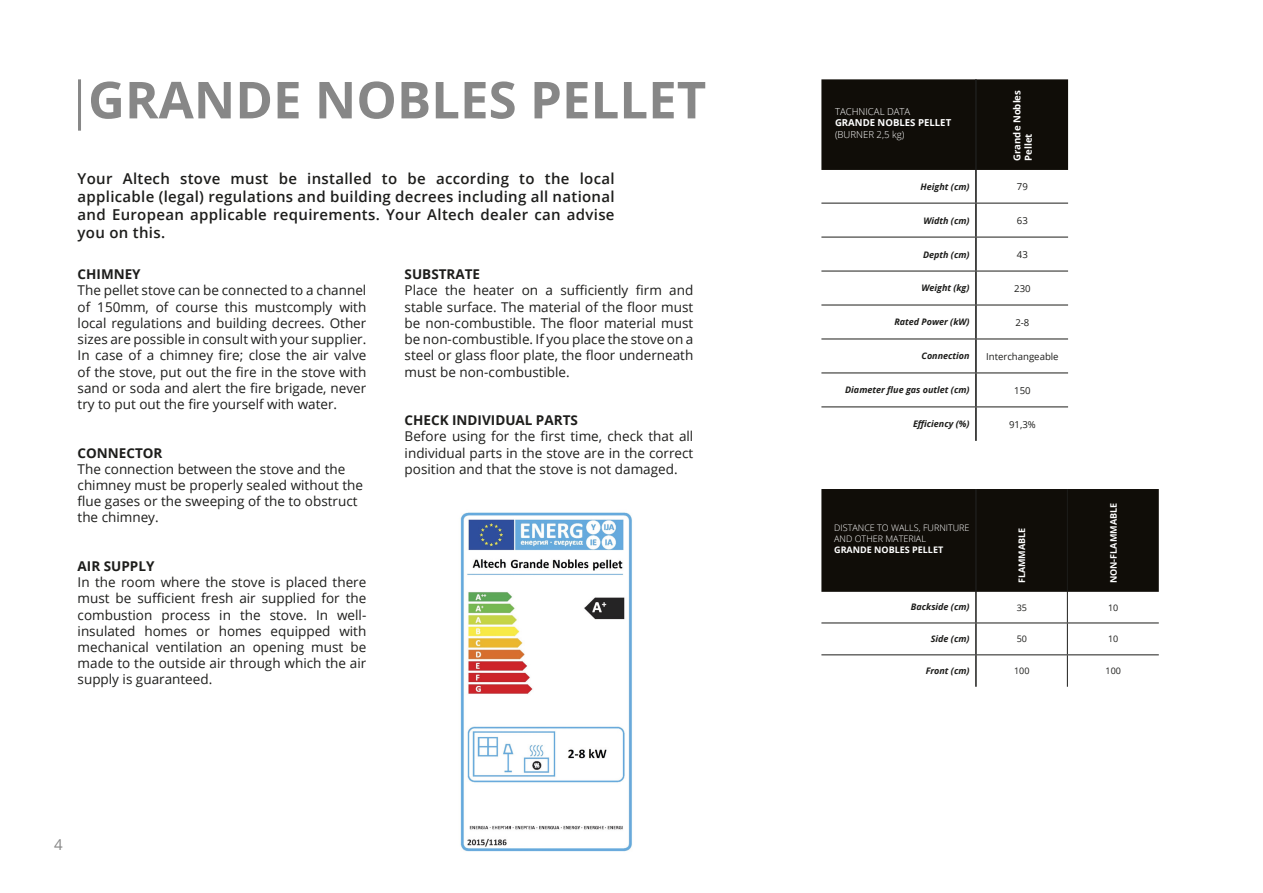
<style>
.page{position:relative;width:1263px;height:893px;background:#fff}
.page>*{position:absolute;margin:0;border:0;box-sizing:border-box;transform-origin:0 0}
.H3_-_White{font:700 51px "Open Sans";color:#878787}
.Basis_-_Altech_Grey{font:600 15px/18px "Open Sans";letter-spacing:.02em;color:#1d1d1b;text-align:justify}
.t1{font:15px "Open Sans";color:#878787}
.Basis_Streep_-_Altech_Grey{font:13.5px/16.2px "Open Sans";color:#1d1d1b;text-align:justify}
.Basis_Streep_-_Altech_Grey-2{font:700 13.5px "Open Sans";color:#1d1d1b}
.Table-Head-Vertical{font:700 9.6px "Open Sans";color:#fff}
.Table-body{font:9.6px "Open Sans";color:#1d1d1b}
.Table-Head-Vertical-2{font:300 9.6px "Open Sans";color:#fff}
.Table-Head-Horizontal{font:italic 700 9px "Open Sans";color:#1d1d1b}
.Table-Head-Vertical-3{font:300 9px "Open Sans";color:#fff}
.Table-Head-Vertical-4{font:700 9px "Open Sans";color:#fff}
.Table-body-2{font:9px "Open Sans";color:#1d1d1b}
</style>
<div class="page">
<hr style="left:78px;top:79px;width:3px;height:52px;background:#878787">
<div style="left:821px;top:79px;width:247px;height:91px;background:#100d08"></div>
<hr style="left:975px;top:79px;width:2px;height:91px;background:#1d1d1b">
<hr style="left:975px;top:170px;width:2px;height:33px;background:#1d1d1b">
<hr style="left:975px;top:204px;width:2px;height:33px;background:#1d1d1b">
<hr style="left:975px;top:237px;width:2px;height:34px;background:#1d1d1b">
<hr style="left:975px;top:271px;width:2px;height:34px;background:#1d1d1b">
<hr style="left:975px;top:305px;width:2px;height:34px;background:#1d1d1b">
<hr style="left:975px;top:339px;width:2px;height:34px;background:#1d1d1b">
<hr style="left:975px;top:373px;width:2px;height:33px;background:#1d1d1b">
<hr style="left:975px;top:407px;width:2px;height:34px;background:#1d1d1b">
<hr style="left:821px;top:203px;width:155px;height:1px;background:#1d1d1b">
<hr style="left:976px;top:203px;width:92px;height:1px;background:#1d1d1b">
<hr style="left:821px;top:237px;width:155px;height:1px;background:#1d1d1b">
<hr style="left:976px;top:237px;width:92px;height:1px;background:#1d1d1b">
<hr style="left:821px;top:271px;width:155px;height:1px;background:#1d1d1b">
<hr style="left:976px;top:271px;width:92px;height:1px;background:#1d1d1b">
<hr style="left:821px;top:305px;width:155px;height:1px;background:#1d1d1b">
<hr style="left:976px;top:305px;width:92px;height:1px;background:#1d1d1b">
<hr style="left:821px;top:339px;width:155px;height:1px;background:#1d1d1b">
<hr style="left:976px;top:339px;width:92px;height:1px;background:#1d1d1b">
<hr style="left:821px;top:373px;width:155px;height:1px;background:#1d1d1b">
<hr style="left:976px;top:373px;width:92px;height:1px;background:#1d1d1b">
<hr style="left:821px;top:406px;width:155px;height:1px;background:#1d1d1b">
<hr style="left:976px;top:406px;width:92px;height:1px;background:#1d1d1b">
<div style="left:821px;top:489px;width:338px;height:103px;background:#100d08"></div>
<hr style="left:975px;top:489px;width:2px;height:103px;background:#1d1d1b">
<hr style="left:975px;top:592px;width:2px;height:31px;background:#1d1d1b">
<hr style="left:975px;top:623px;width:2px;height:31px;background:#1d1d1b">
<hr style="left:975px;top:655px;width:2px;height:32px;background:#1d1d1b">
<hr style="left:1067px;top:489px;width:1px;height:103px;background:#1d1d1b">
<hr style="left:1067px;top:592px;width:1px;height:31px;background:#1d1d1b">
<hr style="left:821px;top:623px;width:155px;height:1px;background:#1d1d1b">
<hr style="left:976px;top:623px;width:91px;height:1px;background:#1d1d1b">
<hr style="left:1067px;top:623px;width:92px;height:1px;background:#1d1d1b">
<hr style="left:1067px;top:623px;width:1px;height:31px;background:#1d1d1b">
<hr style="left:821px;top:654px;width:155px;height:1px;background:#1d1d1b">
<hr style="left:976px;top:654px;width:91px;height:1px;background:#1d1d1b">
<hr style="left:1067px;top:654px;width:92px;height:1px;background:#1d1d1b">
<hr style="left:1067px;top:655px;width:1px;height:32px;background:#1d1d1b">
<img style="left:460px;top:512px;width:172px;height:340px">
<p class="H3_-_White" style="left:88px;top:64px;width:620px">GRANDE NOBLES PELLET</p>
<p class="Basis_-_Altech_Grey" style="left:78px;top:169px;width:538px">Your Altech stove must be installed to be according to the local applicable (legal) regulations and building decrees including all national and European applicable requirements. Your Altech dealer can advise you on this.</p>
<p class="Basis_Streep_-_Altech_Grey-2" style="left:78px;top:265px;width:65px">CHIMNEY</p>
<p class="Basis_Streep_-_Altech_Grey" style="left:78px;top:282px;width:290px">The pellet stove can be connected to a channel of 150mm, of course this mustcomply with local regulations and building decrees. Other sizes are possible in consult with your supplier.<br>In case of a chimney fire; close the air valve of the stove, put out the fire in the stove with sand or soda and alert the fire brigade, never try to put out the fire yourself with water.</p>
<p class="Basis_Streep_-_Altech_Grey-2" style="left:78px;top:443px;width:86px">CONNECTOR</p>
<p class="Basis_Streep_-_Altech_Grey" style="left:78px;top:460px;width:269px">The connection between the stove and the</p>
<p class="Basis_Streep_-_Altech_Grey" style="left:78px;top:477px;width:287px;text-align:left">chimney must be properly sealed without the flue gases or the sweeping of the to obstruct the chimney.</p>
<p class="Basis_Streep_-_Altech_Grey-2" style="left:78px;top:556px;width:78px">AIR SUPPLY</p>
<p class="Basis_Streep_-_Altech_Grey" style="left:78px;top:574px;width:290px">In the room where the stove is placed there must be sufficient fresh air supplied for the combustion process in the stove. In well&shy;insulated homes or homes equipped with mechanical ventilation an opening must be made to the outside air through which the air supply is guaranteed.</p>
<p class="Basis_Streep_-_Altech_Grey-2" style="left:405px;top:265px;width:77px">SUBSTRATE</p>
<p class="Basis_Streep_-_Altech_Grey" style="left:405px;top:282px;width:290px">Place the heater on a sufficiently firm and stable surface. The material of the floor must be non-combustible. The floor material must be non-combustible. If you place the stove on a steel or glass floor plate, the floor underneath must be non-combustible.</p>
<p class="Basis_Streep_-_Altech_Grey-2" style="left:405px;top:411px;width:175px">CHECK INDIVIDUAL PARTS</p>
<p class="Basis_Streep_-_Altech_Grey" style="left:405px;top:428px;width:290px">Before using for the first time, check that all individual parts in the stove are in the correct position and that the stove is not damaged.</p>
<p class="t1" style="left:54px;top:835px;width:10px">4</p>
<p class="Table-Head-Vertical-2" style="left:835px;top:104px;width:77px">TACHNICAL DATA</p>
<p class="Table-Head-Vertical" style="left:835px;top:116px;width:118px">GRANDE NOBLES PELLET</p>
<p class="Table-Head-Vertical-2" style="left:835px;top:127px;width:71px">(BURNER 2,5 kg)</p>
<p class="Table-Head-Vertical" style="left:1010px;top:161px;width:72px;rotate:-90deg">Grande Nobles</p>
<p class="Table-Head-Vertical" style="left:1021px;top:161px;width:29px;rotate:-90deg">Pellet</p>
<p class="Table-Head-Horizontal" style="left:921px;top:180px;width:50px">Height (cm)</p>
<p class="Table-body" style="left:1017px;top:180px;width:12px">79</p>
<p class="Table-Head-Horizontal" style="left:923px;top:214px;width:48px">Width (cm)</p>
<p class="Table-body" style="left:1017px;top:214px;width:12px">63</p>
<p class="Table-Head-Horizontal" style="left:923px;top:248px;width:48px">Depth (cm)</p>
<p class="Table-body" style="left:1017px;top:248px;width:12px">43</p>
<p class="Table-Head-Horizontal" style="left:921px;top:282px;width:50px">Weight (kg)</p>
<p class="Table-body" style="left:1014px;top:282px;width:18px">230</p>
<p class="Table-Head-Horizontal" style="left:894px;top:316px;width:77px">Rated Power (kW)</p>
<p class="Table-body" style="left:1015px;top:316px;width:16px">2-8</p>
<p class="Table-Head-Horizontal" style="left:921px;top:350px;width:50px">Connection</p>
<p class="Table-body" style="left:986px;top:350px;width:74px">Interchangeable</p>
<p class="Table-Head-Horizontal" style="left:845px;top:384px;width:126px">Diameter flue gas outlet (cm)</p>
<p class="Table-body" style="left:1014px;top:384px;width:18px">150</p>
<p class="Table-Head-Horizontal" style="left:913px;top:418px;width:58px">Efficiency (%)</p>
<p class="Table-body" style="left:1009px;top:418px;width:28px">91,3%</p>
<p class="Table-Head-Vertical-3" style="left:834px;top:521px;width:137px">DISTANCE TO WALLS, FURNITURE</p>
<p class="Table-Head-Vertical-3" style="left:834px;top:532px;width:93px">AND OTHER MATERIAL</p>
<p class="Table-Head-Vertical-4" style="left:834px;top:543px;width:111px">GRANDE NOBLES PELLET</p>
<p class="Table-Head-Vertical-4" style="left:1016px;top:583px;width:57px;rotate:-90deg">FLAMMABLE</p>
<p class="Table-Head-Vertical-4" style="left:1107px;top:583px;width:82px;rotate:-90deg">NON-FLAMMABLE</p>
<p class="Table-Head-Horizontal" style="left:911px;top:601px;width:60px">Backside (cm)</p>
<p class="Table-body-2" style="left:1017px;top:601px;width:12px">35</p>
<p class="Table-body-2" style="left:1108px;top:601px;width:12px">10</p>
<p class="Table-Head-Horizontal" style="left:931px;top:633px;width:40px">Side (cm)</p>
<p class="Table-body-2" style="left:1017px;top:633px;width:12px">50</p>
<p class="Table-body-2" style="left:1108px;top:633px;width:12px">10</p>
<p class="Table-Head-Horizontal" style="left:926px;top:665px;width:45px">Front (cm)</p>
<p class="Table-body-2" style="left:1014px;top:665px;width:17px">100</p>
<p class="Table-body-2" style="left:1105px;top:665px;width:17px">100</p>
</div>
